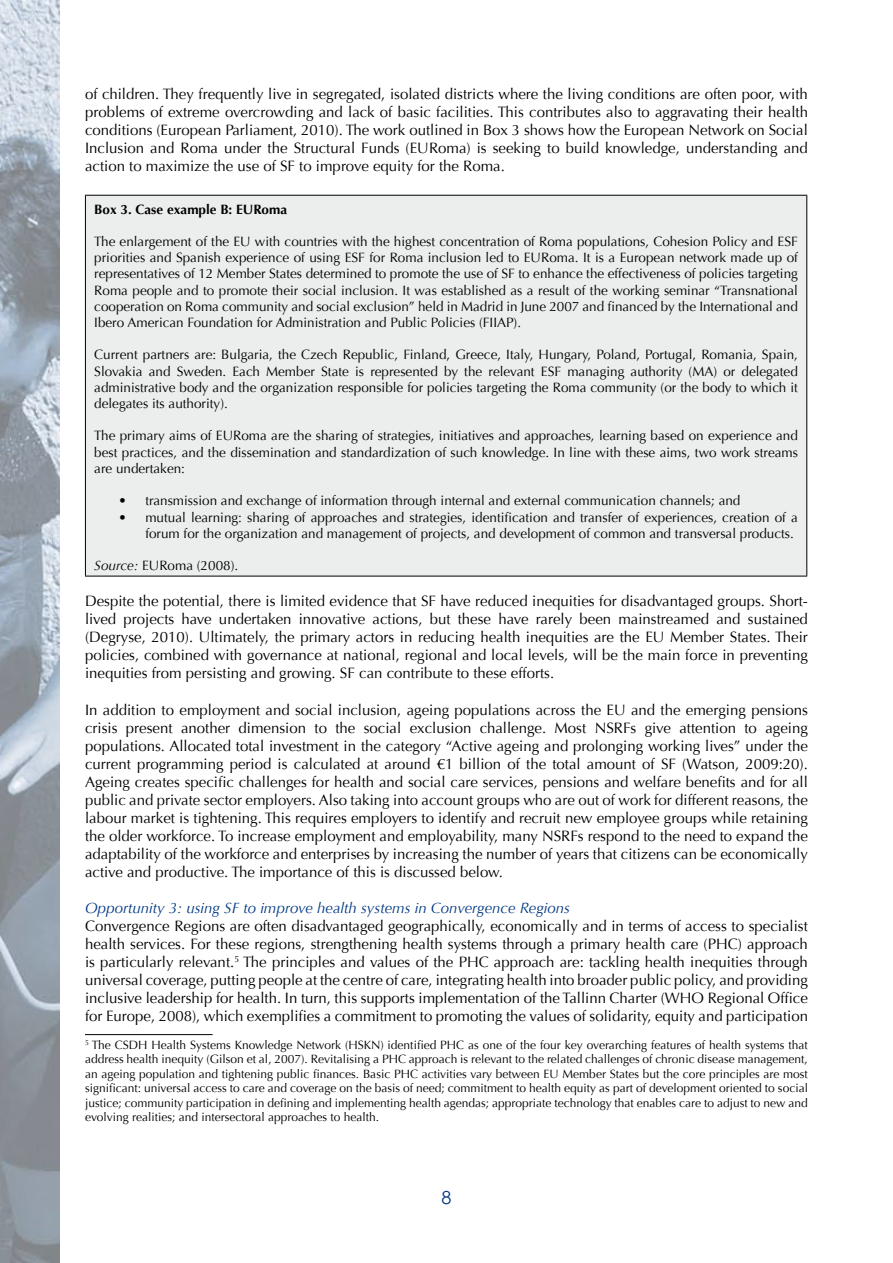
<style>
.page{position:relative;width:893px;height:1263px;background:#fff}
.page>*{position:absolute;margin:0;border:0;box-sizing:border-box;transform-origin:0 0}
.t1{font:18px "Century Gothic";color:#003882}
.t2{font:15px/18px "Optima";color:#000;text-align:justify}
.t3{font:italic 15px "Optima";color:#003882}
.t4{font:13.5px/16.2px "Optima";color:#000;text-align:justify}
.t5{font:700 13.5px "Optima";color:#000}
.t6{font:12px/14.4px "Optima";color:#000;text-align:justify}
.s1{font-style:italic}
</style>
<div class="page">
<img style="left:0;top:0;width:60px;height:1263px">
<div style="left:85px;top:195px;width:722px;height:381px;background:#eceded"></div>
<hr style="left:85px;top:195px;width:722px;height:1px;background:#000">
<hr style="left:85px;top:196px;width:1px;height:380px;background:#000">
<hr style="left:806px;top:196px;width:1px;height:380px;background:#000">
<hr style="left:85px;top:576px;width:722px;height:1px;background:#000">
<hr style="left:85px;top:1034px;width:128px;height:1px;background:#000">
<p class="t2" style="left:85px;top:85px;width:724px">of children. They frequently live in segregated, isolated districts where the living conditions are often poor, with problems of extreme overcrowding and lack of basic facilities. This contributes also to aggravating their health conditions (European Parliament, 2010). The work outlined in Box 3 shows how the European Network on Social Inclusion and Roma under the Structural Funds (EURoma) is seeking to build knowledge, understanding and action to maximize the use of SF to improve equity for the Roma.</p>
<p class="t5" style="left:94px;top:201px;width:194px">Box 3. Case example B: EURoma</p>
<p class="t4" style="left:94px;top:234px;width:705px">The enlargement of the EU with countries with the highest concentration of Roma populations, Cohesion Policy and ESF priorities and Spanish experience of using ESF for Roma inclusion led to EURoma. It is a European network made up of representatives of 12 Member States determined to promote the use of SF to enhance the effectiveness of policies targeting Roma people and to promote their social inclusion. It was established as a result of the working seminar “Transnational cooperation on Roma community and social exclusion” held in Madrid in June 2007 and financed by the International and Ibero American Foundation for Administration and Public Policies (FIIAP).</p>
<p class="t4" style="left:94px;top:347px;width:705px">Current partners are: Bulgaria, the Czech Republic, Finland, Greece, Italy, Hungary, Poland, Portugal, Romania, Spain, Slovakia and Sweden. Each Member State is represented by the relevant ESF managing authority (MA) or delegated administrative body and the organization responsible for policies targeting the Roma community (or the body to which it delegates its authority).</p>
<p class="t4" style="left:94px;top:428px;width:705px">The primary aims of EURoma are the sharing of strategies, initiatives and approaches, learning based on experience and best practices, and the dissemination and standardization of such knowledge. In line with these aims, two work streams are undertaken:</p>
<p class="t4" style="left:118px;top:493px;width:624px">• transmission and exchange of information through internal and external communication channels; and</p>
<p class="t4" style="left:118px;top:509px;width:681px;text-align:right">• mutual learning: sharing of approaches and strategies, identification and transfer of experiences, creation of a forum for the organization and management of projects, and development of common and transversal products.</p>
<p class="t4" style="left:94px;top:558px;width:145px"><span class="s1">Source:</span> EURoma (2008).</p>
<p class="t2" style="left:85px;top:593px;width:724px">Despite the potential, there is limited evidence that SF have reduced inequities for disadvantaged groups. Short&shy;lived projects have undertaken innovative actions, but these have rarely been mainstreamed and sustained (Degryse, 2010). Ultimately, the primary actors in reducing health inequities are the EU Member States. Their policies, combined with governance at national, regional and local levels, will be the main force in preventing inequities from persisting and growing. SF can contribute to these efforts.</p>
<p class="t2" style="left:85px;top:701px;width:724px">In addition to employment and social inclusion, ageing populations across the EU and the emerging pensions crisis present another dimension to the social exclusion challenge. Most NSRFs give attention to ageing populations. Allocated total investment in the category “Active ageing and prolonging working lives” under the current programming period is calculated at around €1 billion of the total amount of SF (Watson, 2009:20).<br>Ageing creates specific challenges for health and social care services, pensions and welfare benefits and for all public and private sector employers. Also taking into account groups who are out of work for different reasons, the labour market is tightening. This requires employers to identify and recruit new employee groups while retaining the older workforce. To increase employment and employability, many NSRFs respond to the need to expand the adaptability of the workforce and enterprises by increasing the number of years that citizens can be economically active and productive. The importance of this is discussed below.</p>
<p class="t3" style="left:85px;top:899px;width:486px">Opportunity 3: using SF to improve health systems in Convergence Regions</p>
<p class="t2" style="left:85px;top:917px;width:724px">Convergence Regions are often disadvantaged geographically, economically and in terms of access to specialist health services. For these regions, strengthening health systems through a primary health care (PHC) approach is particularly relevant.<sup>5</sup> The principles and values of the PHC approach are: tackling health inequities through universal coverage, putting people at the centre of care, integrating health into broader public policy, and providing inclusive leadership for health. In turn, this supports implementation of the Tallinn Charter (WHO Regional Office for Europe, 2008), which exemplifies a commitment to promoting the values of solidarity, equity and participation</p>
<p class="t6" style="left:85px;top:1038px;width:724px"><sup>5</sup> The CSDH Health Systems Knowledge Network (HSKN) identified PHC as one of the four key overarching features of health systems that address health inequity (Gilson et al, 2007). Revitalising a PHC approach is relevant to the related challenges of chronic disease management, an ageing population and tightening public finances. Basic PHC activities vary between EU Member States but the core principles are most significant: universal access to care and coverage on the basis of need; commitment to health equity as part of development oriented to social justice; community participation in defining and implementing health agendas; appropriate technology that enables care to adjust to new and evolving realities; and intersectoral approaches to health.</p>
<p class="t1" style="left:441px;top:1186px;width:11px">8</p>
</div>
